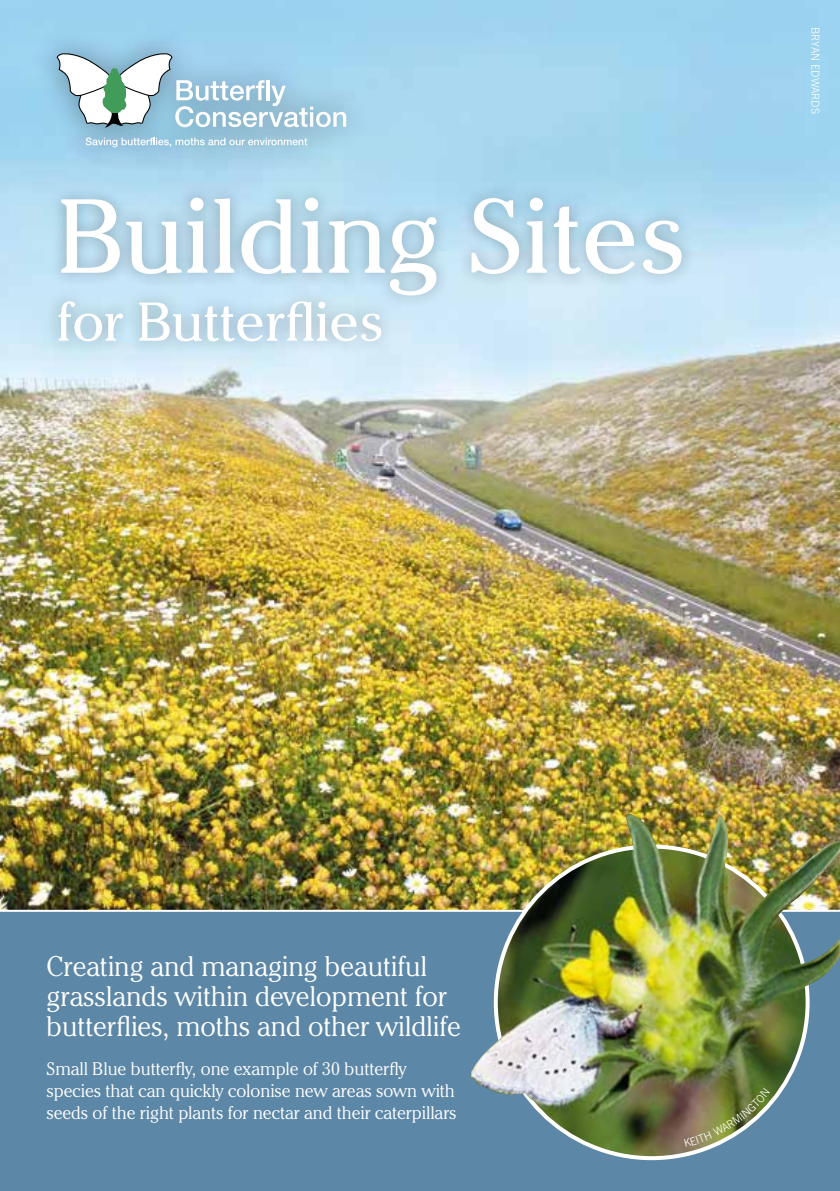
<style>
.page{position:relative;width:840px;height:1191px;background:#fff}
.page>*{position:absolute;margin:0;border:0;box-sizing:border-box;transform-origin:0 0}
.t1{font:104px "Cheltenham IT Cby BT";color:#fff}
.t2{font:54px "Cheltenham IT Cby BT";color:#fff}
.t3{font:300 28px/30px "Cheltenham IT Cby BT";color:#fff}
.t4{font:300 18px/22px "Cheltenham IT Cby BT";color:#fff}
.t5{font:300 11px "News Gothic BT";color:#fff}
</style>
<div class="page">
<img style="left:0;top:0;width:839px;height:909px">
<div style="left:45px;top:184px;width:650px;height:172px;background:#000;opacity:.28"></div>
<div style="left:31px;top:27px;width:342px;height:146px;background:#000;opacity:.3"></div>
<svg style="left:57px;top:53px;width:289px;height:75px"></svg>
<svg style="left:86px;top:137px;width:221px;height:10px;background:#b1d2e4"></svg>
<div style="left:0;top:910px;width:839px;height:281px;background:#5c87a6"></div>
<hr style="left:0;top:909px;width:839px;height:2px;background:#fff">
<img style="left:495px;top:846px;width:312px;height:312px;border-radius:156px">
<img style="left:470px;top:814px;width:369px;height:292px">
<svg style="left:683px;top:1088px;width:86px;height:59px"></svg>
<h1 class="t1" style="left:57px;top:171px;width:630px">Building Sites</h1>
<h2 class="t2" style="left:57px;top:288px;width:328px">for Butterflies</h2>
<p class="t5" style="left:821px;top:27px;width:88px;rotate:90deg">BRYAN EDWARDS</p>
<h3 class="t3" style="left:46px;top:951px;width:415px">Creating and managing beautiful grasslands within development for butterflies, moths and other wildlife</h3>
<p class="t4" style="left:46px;top:1057px;width:411px">Small Blue butterfly, one example of 30 butterfly species that can quickly colonise new areas sown with seeds of the right plants for nectar and their caterpillars</p>
</div>
